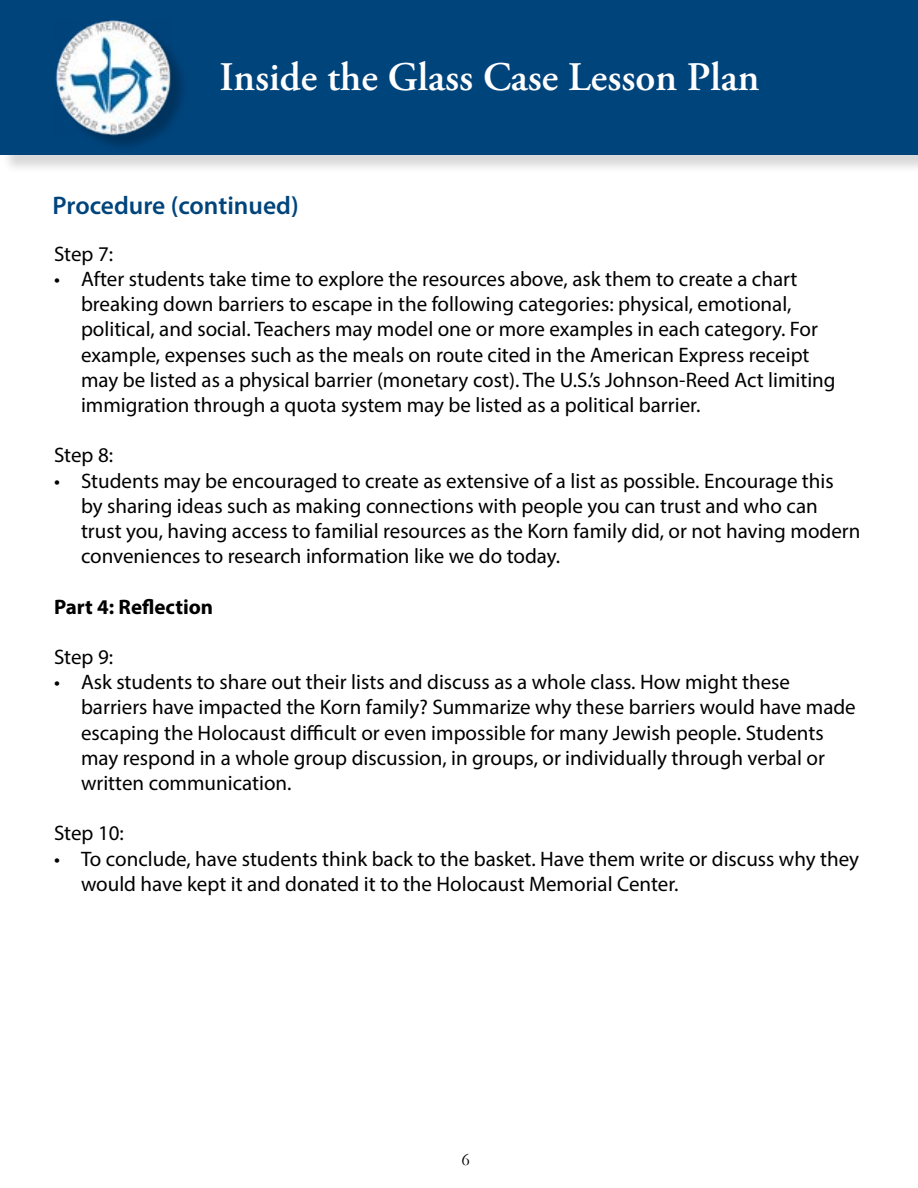
<style>
.page{position:relative;width:918px;height:1188px;background:#fff}
.page>*{position:absolute;margin:0;border:0;box-sizing:border-box;transform-origin:0 0}
.t1{font:600 54px "Adobe Garamond Pro";color:#fff}
.t2{font:600 40.5px "Adobe Garamond Pro";color:#fff}
.t3{font:600 25.5px "Myriad Pro";color:#00447c}
.t4{font:21px/25.2px "Myriad Pro";color:#000}
.t5{font:700 21px "Myriad Pro";color:#000}
.t6{font:18px "Garamond";color:#000}
</style>
<div class="page">
<div style="left:3px;top:3px;width:915px;height:171px;background:#000;opacity:.15"></div>
<div style="left:0;top:0;width:918px;height:154px;background:#00447c"></div>
<div style="left:58px;top:24px;width:131px;height:129px;background:#000;opacity:.24"></div>
<img style="left:55px;top:20px;width:116px;height:115px">
<h1 class="t1" style="left:222px;top:41px;width:582px">Teacher Companion Guide</h1>
<h2 class="t2" style="left:220px;top:53px;width:541px">Inside the Glass Case Lesson Plan</h2>
<p class="t3" style="left:53px;top:189px;width:248px">Procedure (continued)</p>
<p class="t4" style="left:54px;top:241px;width:61px">Step 7:</p>
<p class="t4" style="left:81px;top:266px;width:756px;text-indent:-27px">• After students take time to explore the resources above, ask them to create a chart breaking down barriers to escape in the following categories: physical, emotional, political, and social. Teachers may model one or more examples in each category. For example, expenses such as the meals on route cited in the American Express receipt may be listed as a physical barrier (monetary cost). The U.S.’s Johnson-Reed Act limiting immigration through a quota system may be listed as a political barrier.</p>
<p class="t4" style="left:54px;top:442px;width:61px">Step 8:</p>
<p class="t4" style="left:81px;top:468px;width:781px;text-indent:-27px">• Students may be encouraged to create as extensive of a list as possible. Encourage this by sharing ideas such as making connections with people you can trust and who can trust you, having access to familial resources as the Korn family did, or not having modern conveniences to research information like we do today.</p>
<p class="t5" style="left:54px;top:593px;width:161px">Part 4: Reflection</p>
<p class="t4" style="left:54px;top:644px;width:61px">Step 9:</p>
<p class="t4" style="left:81px;top:669px;width:776px;text-indent:-27px">• Ask students to share out their lists and discuss as a whole class. How might these barriers have impacted the Korn family? Summarize why these barriers would have made escaping the Holocaust difficult or even impossible for many Jewish people. Students may respond in a whole group discussion, in groups, or individually through verbal or written communication.</p>
<p class="t4" style="left:54px;top:820px;width:71px">Step 10:</p>
<p class="t4" style="left:81px;top:846px;width:780px;text-indent:-27px">• To conclude, have students think back to the basket. Have them write or discuss why they would have kept it and donated it to the Holocaust Memorial Center.</p>
<p class="t6" style="left:462px;top:1147px;width:10px">6</p>
</div>
